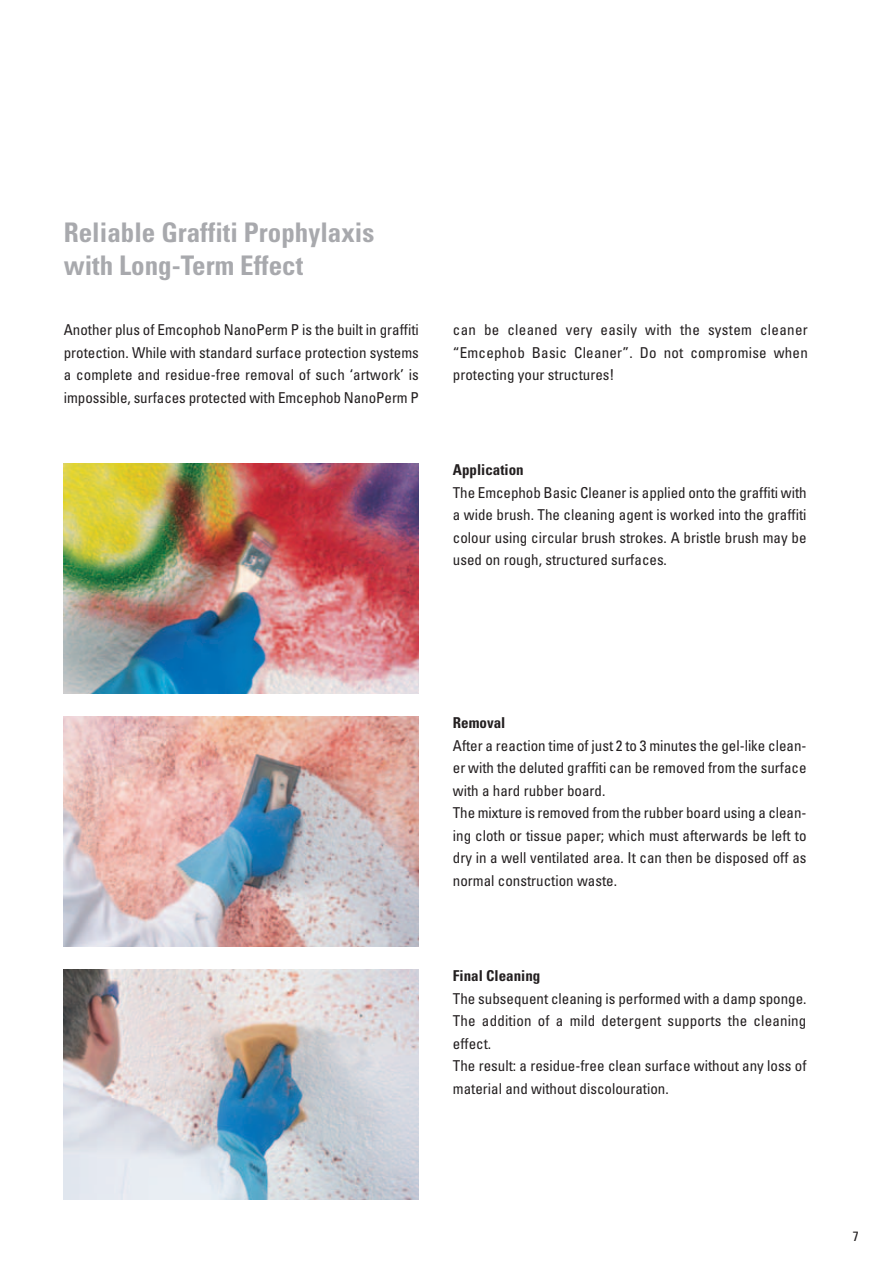
<style>
.page{position:relative;width:893px;height:1263px;background:#fff}
.page>*{position:absolute;margin:0;border:0;box-sizing:border-box;transform-origin:0 0}
.t1{font:700 condensed 27px/33px "Univers";color:#a8a9ad}
.t2{font:condensed 15px/22.5px "Univers";color:#231f20;text-align:justify}
.t3{font:700 condensed 15px "Univers";color:#231f20}
.t4{font:condensed 13.5px "Univers";color:#231f20}
</style>
<div class="page">
<img style="left:64px;top:464px;width:355px;height:229px">
<img style="left:64px;top:716px;width:355px;height:230px">
<img style="left:64px;top:969px;width:355px;height:230px">
<h1 class="t1" style="left:64px;top:219px;width:312px">Reliable Graffiti Prophylaxis with Long-Term Effect</h1>
<p class="t2" style="left:64px;top:320px;width:357px">Another plus of Emcophob NanoPerm P is the built in graffiti protection. While with standard surface protection systems a complete and residue-free removal of such ‘artwork’ is impossible, surfaces protected with Emcephob NanoPerm P</p>
<p class="t2" style="left:453px;top:320px;width:357px">can be cleaned very easily with the system cleaner “Emcephob Basic Cleaner”. Do not compromise when protecting your structures!</p>
<p class="t3" style="left:453px;top:464px;width:72px">Application</p>
<p class="t2" style="left:453px;top:482px;width:355px">The Emcephob Basic Cleaner is applied onto the graffiti with a wide brush. The cleaning agent is worked into the graffiti colour using circular brush strokes. A bristle brush may be used on rough, structured surfaces.</p>
<p class="t3" style="left:453px;top:717px;width:54px">Removal</p>
<p class="t2" style="left:453px;top:735px;width:355px;text-align:left">After a reaction time of just 2 to 3 minutes the gel-like clean&shy;er with the deluted graffiti can be removed from the surface with a hard rubber board.<br>The mixture is removed from the rubber board using a clean&shy;ing cloth or tissue paper; which must afterwards be left to dry in a well ventilated area. It can then be disposed off as normal construction waste.</p>
<p class="t3" style="left:453px;top:970px;width:89px">Final Cleaning</p>
<p class="t2" style="left:453px;top:988px;width:355px;text-align:left">The subsequent cleaning is performed with a damp sponge.<br>The addition of a mild detergent supports the cleaning effect.<br>The result: a residue-free clean surface without any loss of material and without discolouration.</p>
<p class="t4" style="left:853px;top:1232px;width:7px">7</p>
</div>
